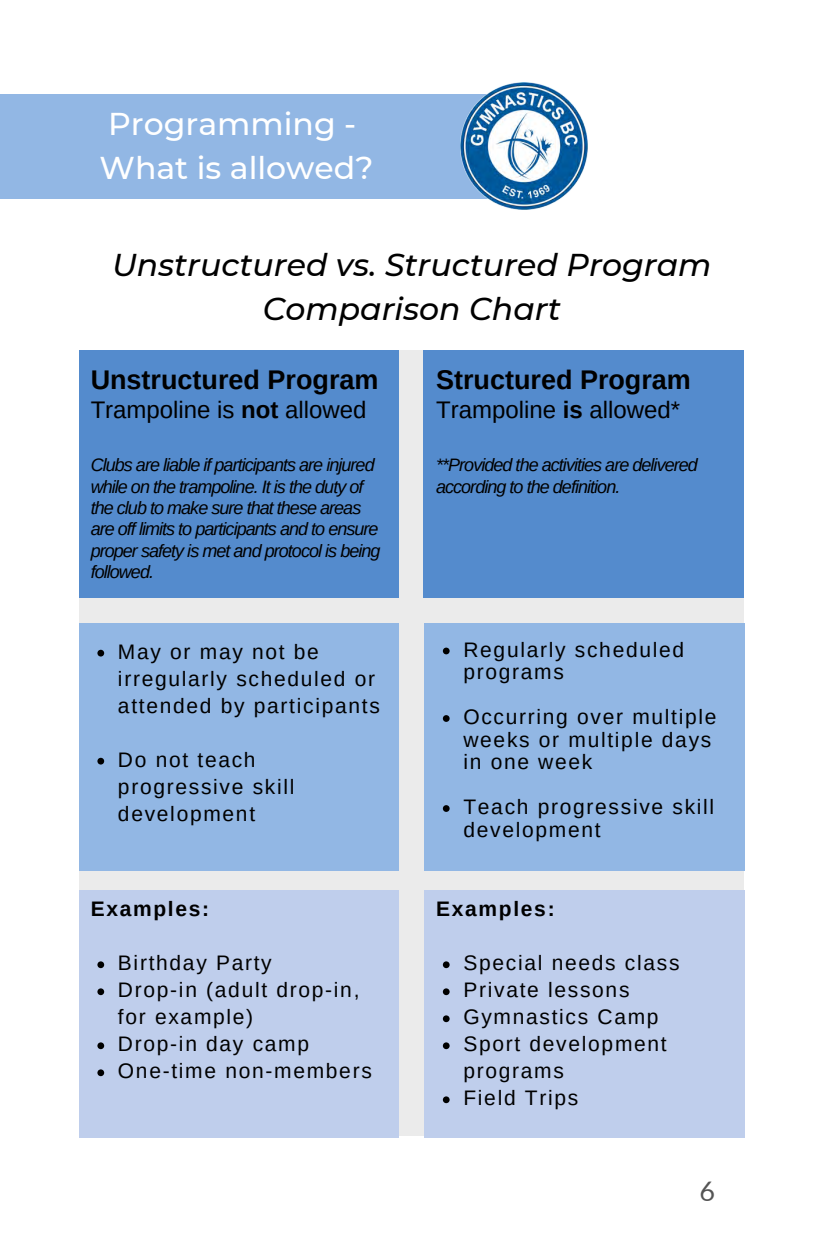
<style>
.page{position:relative;width:827px;height:1240px;background:#fff}
.page>*{position:absolute;margin:0;border:0;box-sizing:border-box;transform-origin:0 0}
.t1{font:italic 500 31.5px/43.8px "Montserrat";color:#000;text-align:center}
.t2{font:500 31.5px/43.8px "Montserrat";color:#fff}
.t3{font:700 27px "Arimo";color:#000}
.t4{font:27px "Lato";color:#545454}
.t5{font:24px "Arimo";color:#000}
.t6{font:21px/27px "Arimo";letter-spacing:.08em;color:#000}
.t7{font:700 21px "Arimo";letter-spacing:.08em;color:#000}
.t8{font:italic 18px/21.3px "Arimo";letter-spacing:-.055em;color:#000}
.s1{font-weight:700}
</style>
<div class="page">
<div style="left:79px;top:351px;width:665px;height:785px;background:#ebebeb"></div>
<div style="left:79px;top:351px;width:320px;height:247px;background:#548bcd"></div>
<div style="left:423px;top:351px;width:321px;height:247px;background:#548bcd"></div>
<div style="left:79px;top:623px;width:320px;height:247px;background:#92b7e4"></div>
<div style="left:424px;top:623px;width:320px;height:247px;background:#92b7e4"></div>
<div style="left:79px;top:890px;width:320px;height:247px;background:#bfceec"></div>
<div style="left:424px;top:890px;width:320px;height:247px;background:#bfceec"></div>
<svg style="left:97px;top:650px;width:7px;height:6px"></svg>
<svg style="left:97px;top:758px;width:7px;height:6px"></svg>
<svg style="left:443px;top:647px;width:7px;height:7px"></svg>
<svg style="left:443px;top:715px;width:7px;height:7px"></svg>
<svg style="left:443px;top:805px;width:7px;height:7px"></svg>
<svg style="left:97px;top:961px;width:7px;height:7px"></svg>
<svg style="left:97px;top:988px;width:7px;height:7px"></svg>
<svg style="left:97px;top:1042px;width:7px;height:7px"></svg>
<svg style="left:97px;top:1069px;width:7px;height:7px"></svg>
<svg style="left:443px;top:961px;width:7px;height:7px"></svg>
<svg style="left:443px;top:988px;width:7px;height:7px"></svg>
<svg style="left:443px;top:1015px;width:7px;height:7px"></svg>
<svg style="left:443px;top:1042px;width:7px;height:7px"></svg>
<svg style="left:443px;top:1096px;width:7px;height:7px"></svg>
<div style="left:0;top:94px;width:524px;height:105px;background:#92b7e4"></div>
<img style="left:460px;top:83px;width:127px;height:127px">
<h1 class="t2" style="left:100px;top:102px;width:275px">Programming -<br>What is allowed?</h1>
<h1 class="t1" style="left:112px;top:243px;width:601px">Unstructured vs. Structured Program<br>Comparison Chart</h1>
<p class="t3" style="left:91px;top:365px;width:289px">Unstructured Program</p>
<p class="t5" style="left:91px;top:397px;width:277px">Trampoline is <span class="s1">not</span> allowed</p>
<p class="t8" style="left:91px;top:454px;width:291px">Clubs are liable if participants are injured while on the trampoline. It is the duty of the club to make sure that these areas are off limits to participants and to ensure proper safety is met and protocol is being followed.</p>
<p class="t6" style="left:118px;top:638px;width:263px">May or may not be irregularly scheduled or attended by participants</p>
<p class="t6" style="left:118px;top:746px;width:178px">Do not teach progressive skill development</p>
<p class="t7" style="left:91px;top:897px;width:120px">Examples:</p>
<p class="t6" style="left:118px;top:949px;width:255px">Birthday Party<br>Drop-in (adult drop-in, for example)<br>Drop-in day camp<br>One-time non-members</p>
<p class="t3" style="left:436px;top:365px;width:256px">Structured Program</p>
<p class="t5" style="left:436px;top:397px;width:246px">Trampoline <span class="s1">is</span> allowed*</p>
<p class="t8" style="left:436px;top:454px;width:263px">**Provided the activities are delivered according to the definition.</p>
<p class="t6" style="left:463px;top:638px;width:222px;line-height:22.5px">Regularly scheduled programs</p>
<p class="t6" style="left:463px;top:705px;width:255px;line-height:22.5px">Occurring over multiple weeks or multiple days in one week</p>
<p class="t6" style="left:463px;top:795px;width:252px;line-height:22.5px">Teach progressive skill development</p>
<p class="t7" style="left:436px;top:897px;width:120px">Examples:</p>
<p class="t6" style="left:463px;top:949px;width:218px">Special needs class<br>Private lessons<br>Gymnastics Camp<br>Sport development programs<br>Field Trips</p>
<p class="t4" style="left:699px;top:1171px;width:17px">6</p>
</div>
